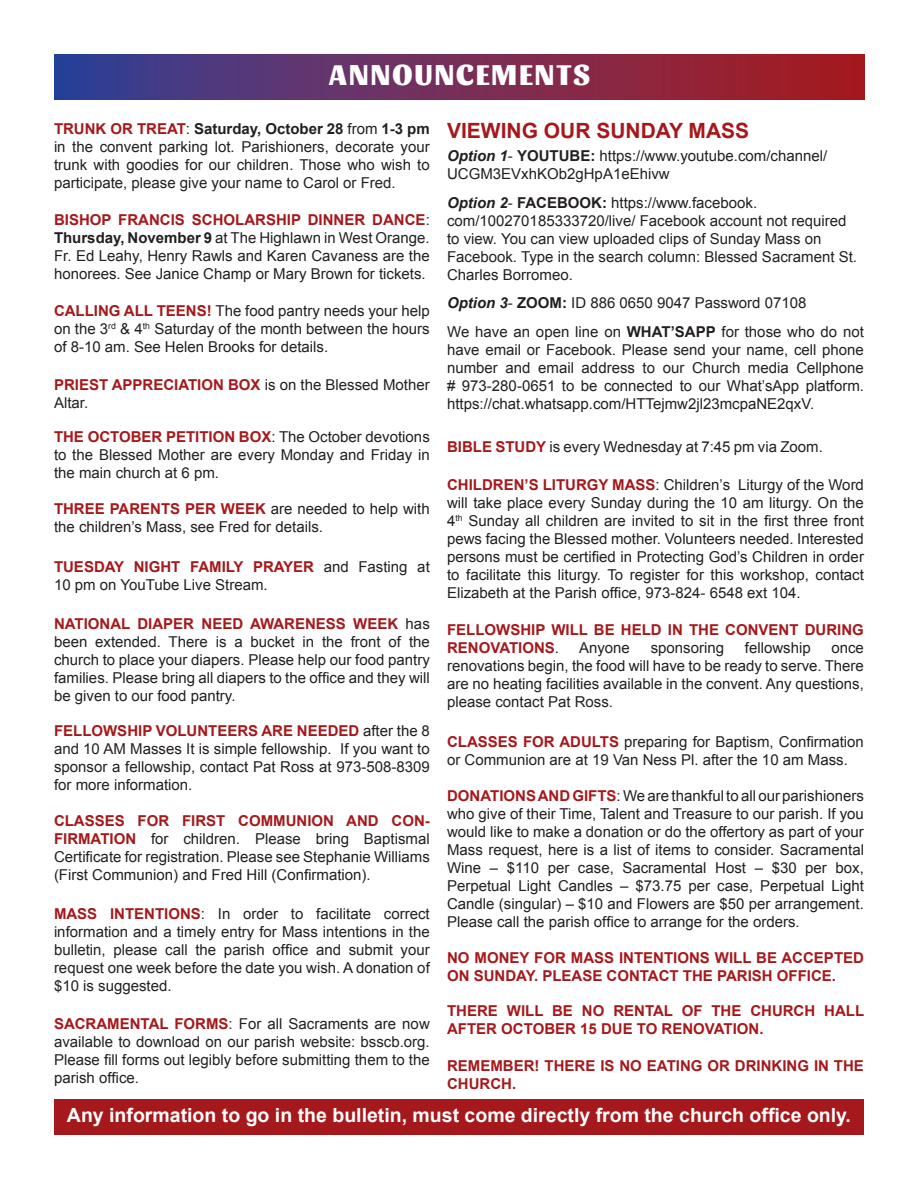
<style>
.page{position:relative;width:918px;height:1188px;background:#fff}
.page>*{position:absolute;margin:0;border:0;box-sizing:border-box;transform-origin:0 0}
.t1{font:800 30px "Sansita";letter-spacing:.06em;color:#fff}
.t2{font:700 21px "Arial";color:#a5181b}
.t3{font:700 19.5px "Arial";color:#fff}
.t4{font:15px/18px "Arial";color:#231f20;text-align:justify}
.t5{font:700 15px/18px "Arial";color:#a5181b}
.s1{font-weight:700;color:#a5181b}
.s2{font-weight:700}
.s3{font-weight:400;color:#231f20}
.s4{font-weight:700;font-style:italic}
</style>
<div class="page">
<div style="left:54px;top:1099px;width:810px;height:36px;background:#a5181b"></div>
<svg style="left:55px;top:54px;width:810px;height:45px;background:#712d59"></svg>
<p class="t1" style="left:329px;top:56px;width:262px">ANNOUNCEMENTS</p>
<p class="t4" style="left:54px;top:120px;width:377px"><span class="s1">TRUNK OR TREAT</span>: <span class="s2">Saturday, October 28</span> from <span class="s2">1-3 pm </span>in the convent parking lot. Parishioners, decorate your trunk with goodies for our children. Those who wish to participate, please give your name to Carol or Fred.</p>
<p class="t4" style="left:54px;top:210px;width:377px"><span class="s1">BISHOP FRANCIS SCHOLARSHIP DINNER DANCE</span>:<br><span class="s2">Thursday, November 9</span> at The Highlawn in West Orange.<br>Fr. Ed Leahy, Henry Rawls and Karen Cavaness are the honorees. See Janice Champ or Mary Brown for tickets.</p>
<p class="t4" style="left:54px;top:301px;width:377px"><span class="s1">CALLING ALL TEENS!</span> The food pantry needs your help on the 3<sup>rd</sup> &amp; 4<sup>th</sup> Saturday of the month between the hours of 8-10 am. See Helen Brooks for details.</p>
<p class="t4" style="left:54px;top:376px;width:377px"><span class="s1">PRIEST APPRECIATION BOX</span> is on the Blessed Mother<br>Altar.</p>
<p class="t4" style="left:54px;top:428px;width:377px"><span class="s1">THE OCTOBER PETITION BOX</span>: The October devotions to the Blessed Mother are every Monday and Friday in the main church at 6 pm.</p>
<p class="t4" style="left:54px;top:500px;width:377px"><span class="s1">THREE PARENTS PER WEEK</span> are needed to help with the children’s Mass, see Fred for details.</p>
<p class="t5" style="left:54px;top:558px;width:377px">TUESDAY NIGHT FAMILY PRAYER <span class="s3">and Fasting at</span></p>
<p class="t4" style="left:54px;top:576px;width:215px">10 pm on YouTube Live Stream.</p>
<p class="t4" style="left:54px;top:615px;width:377px"><span class="s1">NATIONAL DIAPER NEED AWARENESS WEEK</span> has been extended. There is a bucket in the front of the church to place your diapers. Please help our food pantry families. Please bring all diapers to the office and they will be given to our food pantry.</p>
<p class="t4" style="left:54px;top:722px;width:377px"><span class="s1">FELLOWSHIP VOLUNTEERS ARE NEEDED</span> after the 8 and 10 AM Masses It is simple fellowship. If you want to sponsor a fellowship, contact Pat Ross at 973-508-8309 for more information.</p>
<p class="t4" style="left:54px;top:812px;width:377px"><span class="s1">CLASSES FOR FIRST COMMUNION AND CON-FIRMATION</span> for children. Please bring Baptismal Certificate for registration. Please see Stephanie Williams (First Communion) and Fred Hill (Confirmation).</p>
<p class="t4" style="left:54px;top:905px;width:377px"><span class="s1">MASS INTENTIONS</span>: In order to facilitate correct information and a timely entry for Mass intentions in the bulletin, please call the parish office and submit your request one week before the date you wish. A donation of $10 is suggested.</p>
<p class="t4" style="left:54px;top:1014px;width:377px"><span class="s1">SACRAMENTAL FORMS</span>: For all Sacraments are now available to download on our parish website: bsscb.org.<br>Please fill forms out legibly before submitting them to the parish office.</p>
<p class="t2" style="left:447px;top:117px;width:304px">VIEWING OUR SUNDAY MASS</p>
<p class="t4" style="left:447px;top:147px;width:382px"><span class="s4">Option 1</span>- <span class="s2">YOUTUBE:</span> https://www.youtube.com/channel/<br>UCGM3EVxhKOb2gHpA1eEhivw</p>
<p class="t4" style="left:447px;top:193px;width:411px;text-align:left"><span class="s4">Option 2</span>- <span class="s2">FACEBOOK:</span> https://www.facebook. com/100270185333720/live/ Facebook account not required to view. You can view uploaded clips of Sunday Mass on Facebook. Type in the search column: Blessed Sacrament St.<br>Charles Borromeo.</p>
<p class="t4" style="left:447px;top:294px;width:361px"><span class="s4">Option 3</span>- <span class="s2">ZOOM:</span> ID 886 0650 9047 Password 07108</p>
<p class="t4" style="left:447px;top:323px;width:418px">We have an open line on <span class="s2">WHAT’SAPP</span> for those who do not have email or Facebook. Please send your name, cell phone number and email address to our Church media Cellphone # 973-280-0651 to be connected to our What’sApp platform. https://chat.whatsapp.com/HTTejmw2jl23mcpaNE2qxV.</p>
<p class="t4" style="left:447px;top:437px;width:377px"><span class="s1">BIBLE STUDY</span> is every Wednesday at 7:45 pm via Zoom.</p>
<p class="t4" style="left:447px;top:476px;width:418px"><span class="s1">CHILDREN’S LITURGY MASS</span>: Children’s Liturgy of the Word will take place every Sunday during the 10 am liturgy. On the 4<sup>th</sup> Sunday all children are invited to sit in the first three front pews facing the Blessed mother. Volunteers needed. Interested persons must be certified in Protecting God’s Children in order to facilitate this liturgy. To register for this workshop, contact Elizabeth at the Parish office, 973-824- 6548 ext 104.</p>
<p class="t5" style="left:447px;top:621px;width:418px">FELLOWSHIP WILL BE HELD IN THE CONVENT DURING<br>RENOVATIONS<span class="s3">.</span></p>
<p class="t4" style="left:579px;top:639px;width:52px">Anyone</p>
<p class="t4" style="left:651px;top:639px;width:75px">sponsoring</p>
<p class="t4" style="left:745px;top:639px;width:67px">fellowship</p>
<p class="t4" style="left:447px;top:639px;width:418px;text-indent:384px">once renovations begin, the food will have to be ready to serve. There are no heating facilities available in the convent. Any questions, please contact Pat Ross.</p>
<p class="t4" style="left:447px;top:733px;width:418px"><span class="s1">CLASSES FOR ADULTS</span> preparing for Baptism, Confirmation or Communion are at 19 Van Ness Pl. after the 10 am Mass.</p>
<p class="t4" style="left:447px;top:787px;width:418px"><span class="s1">DONATIONS AND GIFTS</span>: We are thankful to all our parishioners who give of their Time, Talent and Treasure to our parish. If you would like to make a donation or do the offertory as part of your Mass request, here is a list of items to consider. Sacramental Wine – $110 per case, Sacramental Host – $30 per box, Perpetual Light Candles – $73.75 per case, Perpetual Light Candle (singular) – $10 and Flowers are $50 per arrangement.<br>Please call the parish office to arrange for the orders.</p>
<p class="t5" style="left:447px;top:950px;width:418px">NO MONEY FOR MASS INTENTIONS WILL BE ACCEPTED<br>ON SUNDAY. PLEASE CONTACT THE PARISH OFFICE.</p>
<p class="t5" style="left:447px;top:1002px;width:419px">THERE WILL BE NO RENTAL OF THE CHURCH HALL<br>AFTER OCTOBER 15 DUE TO RENOVATION.</p>
<p class="t5" style="left:447px;top:1058px;width:418px">REMEMBER! THERE IS NO EATING OR DRINKING IN THE<br>CHURCH.</p>
<p class="t3" style="left:67px;top:1102px;width:786px">Any information to go in the bulletin, must come directly from the church office only.</p>
</div>
